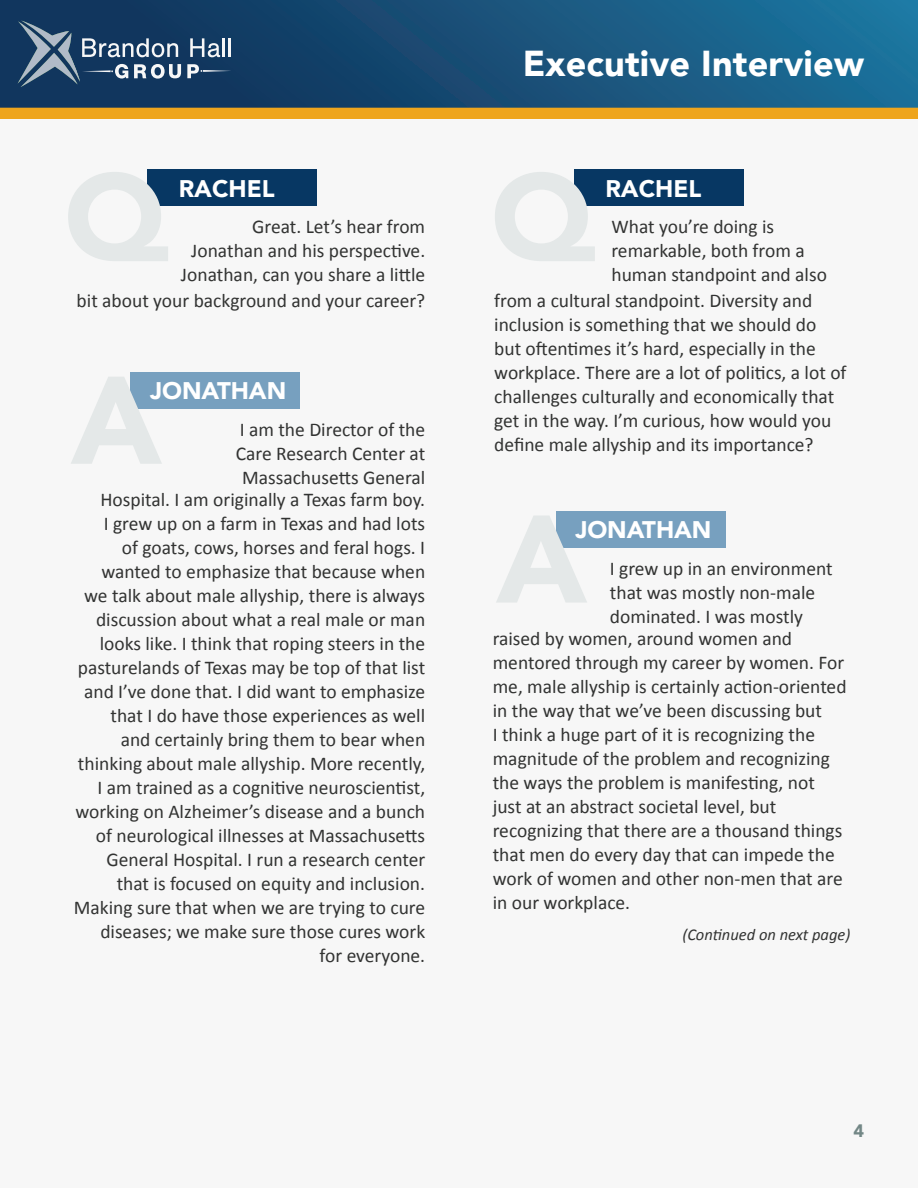
<style>
.page{position:relative;width:918px;height:1188px;background:#fff}
.page>*{position:absolute;margin:0;border:0;box-sizing:border-box;transform-origin:0 0}
.t1{font:900 36px "Avenir";letter-spacing:.005em;color:#fff}
.t2{font:900 24px "Avenir";color:#fff}
.t3{font:19.5px/24px "Calibri";color:#323332}
.t4{font:900 18px "Avenir";color:#778c8b}
.t5{font:italic 16.5px "Calibri";color:#323332}
</style>
<div class="page">
<svg style="left:0;top:0;width:918px;height:548px"></svg>
<div style="left:147px;top:170px;width:170px;height:36px;background:#073763"></div>
<div style="left:574px;top:170px;width:170px;height:36px;background:#073763"></div>
<div style="left:131px;top:372px;width:169px;height:36px;background:#77a0bf"></div>
<div style="left:556px;top:511px;width:170px;height:36px;background:#77a0bf"></div>
<h1 class="t1" style="left:523px;top:33px;width:343px">Executive Interview</h1>
<p class="t2" style="left:179px;top:168px;width:97px">RACHEL</p>
<p class="t2" style="left:605px;top:168px;width:97px">RACHEL</p>
<p class="t3" style="left:181px;top:214px;width:246px;text-align:right">Great. Let’s hear from<br>Jonathan and his perspective.<br>Jonathan, can you share a little</p>
<p class="t3" style="left:611px;top:214px;width:217px">What you’re doing is remarkable, both from a human standpoint and also</p>
<p class="t3" style="left:77px;top:287px;width:350px">bit about your background and your career?</p>
<p class="t3" style="left:494px;top:287px;width:354px">from a cultural standpoint. Diversity and inclusion is something that we should do but oftentimes it’s hard, especially in the workplace. There are a lot of politics, a lot of challenges culturally and economically that get in the way. I’m curious, how would you define male allyship and its importance?</p>
<p class="t2" style="left:150px;top:370px;width:138px">JONATHAN</p>
<p class="t3" style="left:236px;top:416px;width:191px;text-align:center">I am the Director of the<br>Care Research Center at<br>Massachusetts General</p>
<p class="t3" style="left:74px;top:487px;width:353px;text-align:right">Hospital. I am originally a Texas farm boy.<br>I grew up on a farm in Texas and had lots<br>of goats, cows, horses and feral hogs. I wanted to emphasize that because when we talk about male allyship, there is always discussion about what a real male or man looks like. I think that roping steers in the pasturelands of Texas may be top of that list and I’ve done that. I did want to emphasize that I do have those experiences as well<br>and certainly bring them to bear when thinking about male allyship. More recently, I am trained as a cognitive neuroscientist, working on Alzheimer’s disease and a bunch of neurological illnesses at Massachusetts General Hospital. I run a research center that is focused on equity and inclusion.<br>Making sure that when we are trying to cure diseases; we make sure those cures work</p>
<p class="t3" style="left:320px;top:943px;width:107px">for everyone.</p>
<p class="t2" style="left:575px;top:509px;width:138px">JONATHAN</p>
<p class="t3" style="left:610px;top:555px;width:224px">I grew up in an environment that was mostly non-male dominated. I was mostly</p>
<p class="t3" style="left:493px;top:625px;width:355px">raised by women, around women and mentored through my career by women. For me, male allyship is certainly action-oriented in the way that we’ve been discussing but<br>I think a huge part of it is recognizing the magnitude of the problem and recognizing the ways the problem is manifesting, not just at an abstract societal level, but recognizing that there are a thousand things that men do every day that can impede the work of women and other non-men that are in our workplace.</p>
<p class="t5" style="left:682px;top:925px;width:170px">(Continued on next page)</p>
<p class="t4" style="left:853px;top:1115px;width:12px">4</p>
</div>
